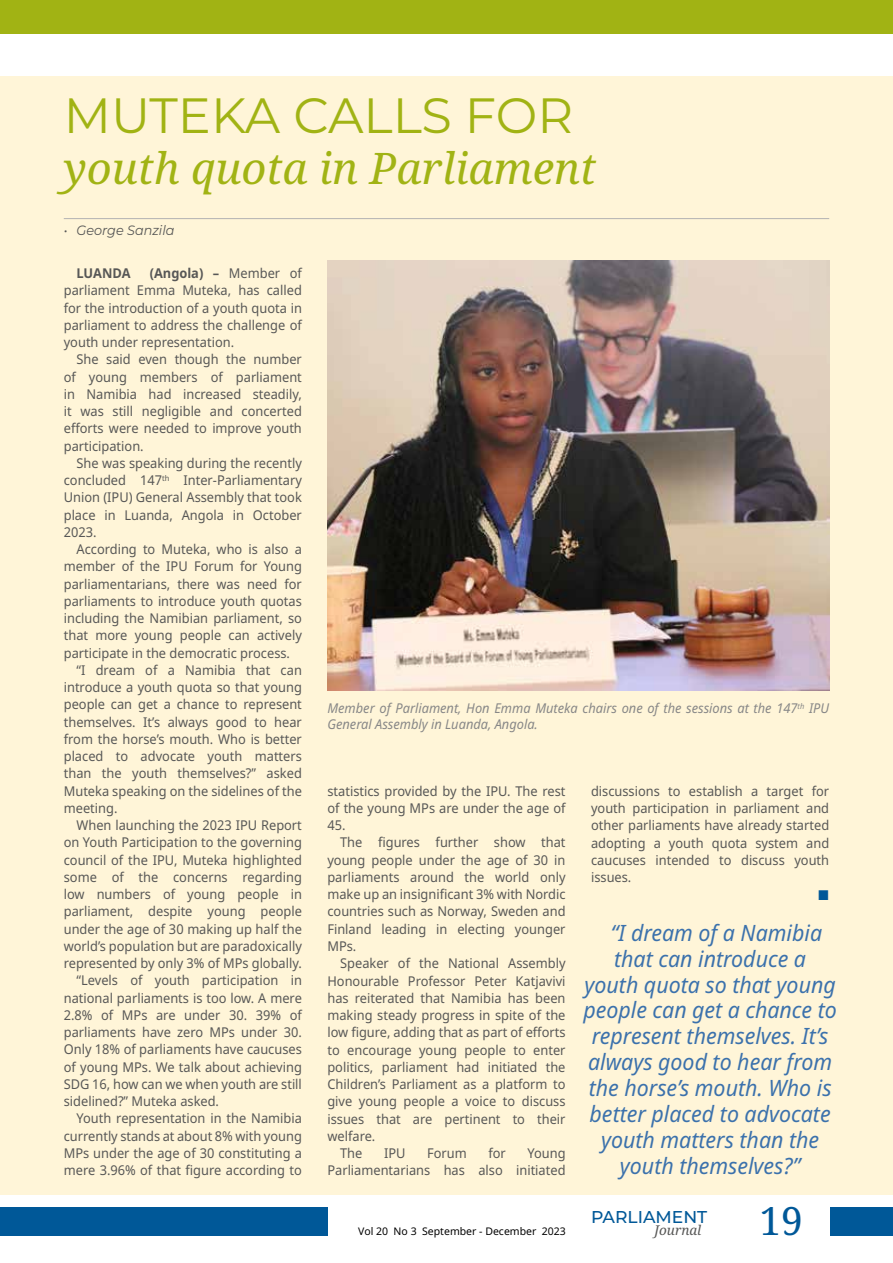
<style>
.page{position:relative;width:893px;height:1263px;background:#fff}
.page>*{position:absolute;margin:0;border:0;box-sizing:border-box;transform-origin:0 0}
.t1{font:49.5px "Montserrat";color:#a1b314}
.t2{font:italic 43.5px "Noto Serif";color:#a1b314}
.t3{font:39px "Noto Serif";color:#005898}
.t4{font:italic 22.5px/25.8px "Noto Sans";color:#3b71ac;text-align:center;scale:.95 1}
.t5{font:500 17.1px "Montserrat";color:#005898}
.t6{font:13.5px/17.2px "Noto Sans";color:#575756;text-align:justify;scale:.95 1}
.t7{font:italic 13.5px/15.6px "Noto Sans";color:#878787;scale:.95 1}
.t8{font:italic 13.5px "Montserrat";color:#575756;scale:.95 1}
.t9{font:italic 13.5px "Noto Serif";color:#575756}
.t10{font:700 13.5px "Noto Sans";letter-spacing:-.01em;color:#575756;scale:.95 1}
.t11{font:10.5px "Noto Sans";color:#000}
.s1{font-weight:700}
</style>
<div class="page">
<div style="left:831px;top:1206px;width:62px;height:29px;background:#005898"></div>
<div style="left:0;top:1206px;width:327px;height:29px;background:#005898"></div>
<div style="left:0;top:0;width:893px;height:34px;background:#a1b314"></div>
<div style="left:0;top:77px;width:893px;height:1118px;background:#fff5d8"></div>
<hr style="left:64px;top:218px;width:765px;height:1px;background:#b3b2b2">
<img style="left:327px;top:261px;width:502px;height:429px">
<h1 class="t1" style="left:64px;top:81px;width:511px">MUTEKA CALLS FOR</h1>
<h2 class="t2" style="left:64px;top:138px;width:534px">youth quota in Parliament</h2>
<p class="t8" style="left:64px;top:221px;width:118px">• George Sanzila</p>
<p class="t10" style="left:77px;top:265px;width:58px">LUANDA</p>
<p class="t6" style="left:64px;top:265px;width:252px;text-indent:86px"><span class="s1">(Angola) –</span> Member of parliament Emma Muteka, has called for the introduction of a youth quota in parliament to address the challenge of youth under representation.</p>
<p class="t6" style="left:64px;top:351px;width:252px;text-indent:13px">She said even though the number of young members of parliament in Namibia had increased steadily, it was still negligible and concerted efforts were needed to improve youth participation.</p>
<p class="t6" style="left:64px;top:454px;width:252px;text-indent:13px">She was speaking during the recently concluded 147<sup>th</sup> Inter-Parliamentary Union (IPU) General Assembly that took place in Luanda, Angola in October 2023.</p>
<p class="t6" style="left:77px;top:541px;width:239px">According to Muteka, who is also a</p>
<p class="t6" style="left:64px;top:558px;width:252px">member of the IPU Forum for Young</p>
<p class="t6" style="left:64px;top:575px;width:252px">parliamentarians, there was need for</p>
<p class="t6" style="left:64px;top:592px;width:252px">parliaments to introduce youth quotas</p>
<p class="t6" style="left:64px;top:610px;width:252px">including the Namibian parliament, so</p>
<p class="t6" style="left:64px;top:627px;width:252px">that more young people can actively</p>
<p class="t6" style="left:64px;top:644px;width:240px">participate in the democratic process.</p>
<p class="t6" style="left:77px;top:661px;width:239px">“I dream of a Namibia that can</p>
<p class="t6" style="left:64px;top:679px;width:252px">introduce a youth quota so that young</p>
<p class="t6" style="left:64px;top:696px;width:252px">people can get a chance to represent</p>
<p class="t6" style="left:64px;top:713px;width:252px">themselves. It’s always good to hear</p>
<p class="t6" style="left:64px;top:730px;width:252px">from the horse’s mouth. Who is better</p>
<p class="t6" style="left:64px;top:748px;width:252px">placed to advocate youth matters</p>
<p class="t6" style="left:64px;top:765px;width:252px">than the youth themselves?” asked</p>
<p class="t6" style="left:64px;top:782px;width:252px">Muteka speaking on the sidelines of the</p>
<p class="t6" style="left:64px;top:800px;width:58px">meeting.</p>
<p class="t6" style="left:77px;top:817px;width:239px">When launching the 2023 IPU Report</p>
<p class="t6" style="left:64px;top:834px;width:252px">on Youth Participation to the governing</p>
<p class="t6" style="left:64px;top:851px;width:252px">council of the IPU, Muteka highlighted</p>
<p class="t6" style="left:64px;top:869px;width:252px">some of the concerns regarding</p>
<p class="t6" style="left:64px;top:886px;width:252px">low numbers of young people in</p>
<p class="t6" style="left:64px;top:903px;width:252px">parliament, despite young people</p>
<p class="t6" style="left:64px;top:920px;width:252px">under the age of 30 making up half the</p>
<p class="t6" style="left:64px;top:938px;width:252px">world’s population but are paradoxically</p>
<p class="t6" style="left:64px;top:955px;width:252px">represented by only 3% of MPs globally.</p>
<p class="t6" style="left:77px;top:972px;width:239px">“Levels of youth participation in</p>
<p class="t6" style="left:64px;top:989px;width:252px">national parliaments is too low. A mere</p>
<p class="t6" style="left:64px;top:1007px;width:252px">2.8% of MPs are under 30. 39% of</p>
<p class="t6" style="left:64px;top:1024px;width:252px">parliaments have zero MPs under 30.</p>
<p class="t6" style="left:64px;top:1041px;width:252px">Only 18% of parliaments have caucuses</p>
<p class="t6" style="left:64px;top:1058px;width:252px">of young MPs. We talk about achieving</p>
<p class="t6" style="left:64px;top:1076px;width:252px">SDG 16, how can we when youth are still</p>
<p class="t6" style="left:64px;top:1093px;width:165px">sidelined?” Muteka asked.</p>
<p class="t6" style="left:77px;top:1110px;width:239px">Youth representation in the Namibia</p>
<p class="t6" style="left:64px;top:1127px;width:252px">currently stands at about 8% with young</p>
<p class="t6" style="left:64px;top:1145px;width:252px">MPs under the age of 30 constituting a</p>
<p class="t6" style="left:64px;top:1162px;width:252px">mere 3.96% of that figure according to</p>
<p class="t7" style="left:327px;top:701px;width:530px">Member of Parliament, Hon Emma Muteka chairs one of the sessions at the 147<sup>th</sup> IPU<br>General Assembly in Luanda, Angola.</p>
<p class="t6" style="left:591px;top:782px;width:252px">discussions to establish a target for youth participation in parliament and other parliaments have already started adopting a youth quota system and caucuses intended to discuss youth issues.</p>
<p class="t6" style="left:327px;top:782px;width:252px">statistics provided by the IPU. The rest of the young MPs are under the age of 45.</p>
<p class="t6" style="left:327px;top:834px;width:252px;text-indent:13px">The figures further show that young people under the age of 30 in parliaments around the world only make up an insignificant 3% with Nordic countries such as Norway, Sweden and Finland leading in electing younger MPs.</p>
<p class="t6" style="left:340px;top:955px;width:239px">Speaker of the National Assembly</p>
<p class="t6" style="left:327px;top:972px;width:252px">Honourable Professor Peter Katjavivi</p>
<p class="t6" style="left:327px;top:989px;width:252px">has reiterated that Namibia has been</p>
<p class="t6" style="left:327px;top:1007px;width:252px">making steady progress in spite of the</p>
<p class="t6" style="left:327px;top:1024px;width:252px">low figure, adding that as part of efforts</p>
<p class="t6" style="left:327px;top:1041px;width:252px">to encourage young people to enter</p>
<p class="t6" style="left:327px;top:1058px;width:252px">politics, parliament had initiated the</p>
<p class="t6" style="left:327px;top:1076px;width:252px">Children’s Parliament as a platform to</p>
<p class="t6" style="left:327px;top:1093px;width:252px">give young people a voice to discuss</p>
<p class="t6" style="left:327px;top:1110px;width:252px">issues that are pertinent to their</p>
<p class="t6" style="left:327px;top:1127px;width:52px">welfare.</p>
<p class="t6" style="left:340px;top:1145px;width:25px">The</p>
<p class="t6" style="left:384px;top:1145px;width:24px">IPU</p>
<p class="t6" style="left:427px;top:1145px;width:43px">Forum</p>
<p class="t6" style="left:488px;top:1145px;width:20px">for</p>
<h3 class="t4" style="left:583px;top:920px;width:268px">“I dream of a Namibia that can introduce a<br>youth quota so that young people can get a chance to represent themselves. It’s always good to hear from the horse’s mouth. Who is better placed to advocate youth matters than the youth themselves?”</h3>
<p class="t6" style="left:327px;top:1145px;width:252px;text-align:right">Young<br>Parliamentarians has also initiated</p>
<p class="t11" style="left:358px;top:1225px;width:209px">Vol 20 No 3 September - December 2023</p>
<p class="t5" style="left:591px;top:1205px;width:118px">PARLIAMENT</p>
<p class="t9" style="left:654px;top:1221px;width:49px">Journal</p>
<h3 class="t3" style="left:759px;top:1194px;width:45px">19</h3>
</div>
